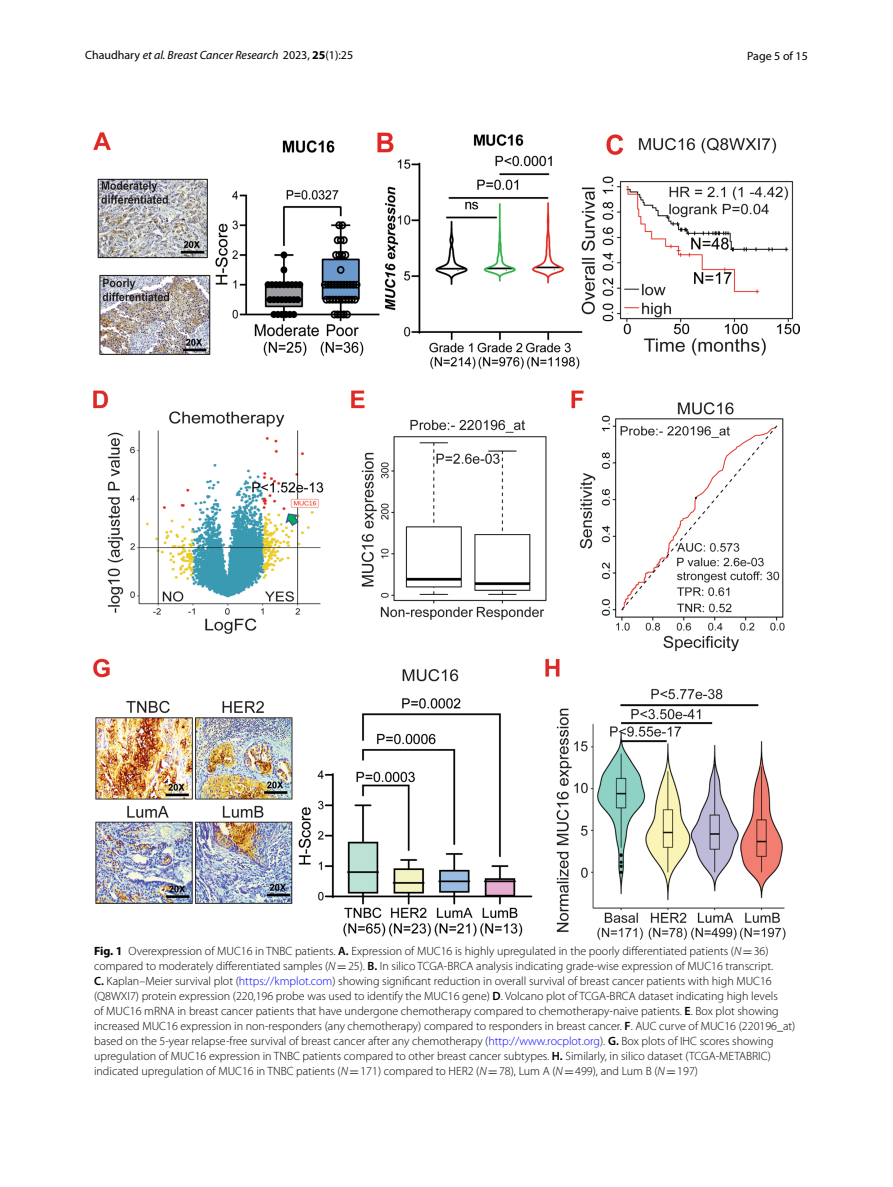
<style>
.page{position:relative;width:893px;height:1187px;background:#fff}
.page>*{position:absolute;margin:0;border:0;box-sizing:border-box;transform-origin:0 0}
.t1{font:300 12px/15px "Myriad Pro";color:#000}
.t2{font:italic 12px "Myriad Pro";color:#000}
.t3{font:12px "Myriad Pro";color:#000}
.s1{font-style:normal}
.s2{font-weight:700;font-style:normal}
.s3{font-weight:700}
.s4{font-weight:600}
.s5{font-style:italic}
.s6{font-family:"MTSY";font-weight:400}
.s7{color:#00f}
</style>
<div class="page">
<img style="left:94px;top:133px;width:705px;height:806px">
<p class="t2" style="left:85px;top:48px;width:270px"><span class="s1">Chaudhary</span> et al. Breast Cancer Research <span class="s1">2023,</span> <span class="s2">25</span><span class="s1">(1):25</span></p>
<p class="t3" style="left:747px;top:48px;width:62px">Page 5 of 15</p>
<p class="t1" style="left:94px;top:943px;width:703px"><span class="s3">Fig. 1</span> Overexpression of MUC16 in TNBC patients. <span class="s4">A.</span> Expression of MUC16 is highly upregulated in the poorly differentiated patients (<span class="s5">N</span><span class="s6">=</span>36) compared to moderately differentiated samples (<span class="s5">N</span><span class="s6">=</span>25). <span class="s4">B.</span> In silico TCGA-BRCA analysis indicating grade-wise expression of MUC16 transcript.<br><span class="s4">C.</span> Kaplan–Meier survival plot (<span class="s7">https://kmplot.com</span>) showing significant reduction in overall survival of breast cancer patients with high MUC16 (Q8WXI7) protein expression (220,196 probe was used to identify the MUC16 gene) <span class="s4">D</span>. Volcano plot of TCGA-BRCA dataset indicating high levels<br>of MUC16 mRNA in breast cancer patients that have undergone chemotherapy compared to chemotherapy-naive patients. <span class="s4">E</span>. Box plot showing increased MUC16 expression in non-responders (any chemotherapy) compared to responders in breast cancer. <span class="s4">F</span>. AUC curve of MUC16 (220196_at) based on the 5-year relapse-free survival of breast cancer after any chemotherapy (<span class="s7">http://www.rocplot.org</span>). <span class="s4">G.</span> Box plots of IHC scores showing upregulation of MUC16 expression in TNBC patients compared to other breast cancer subtypes. <span class="s4">H.</span> Similarly, in silico dataset (TCGA-METABRIC) indicated upregulation of MUC16 in TNBC patients (<span class="s5">N</span><span class="s6">=</span>171) compared to HER2 (<span class="s5">N</span><span class="s6">=</span>78), Lum A (<span class="s5">N</span><span class="s6">=</span>499), and Lum B (<span class="s5">N</span><span class="s6">=</span>197)</p>
</div>
